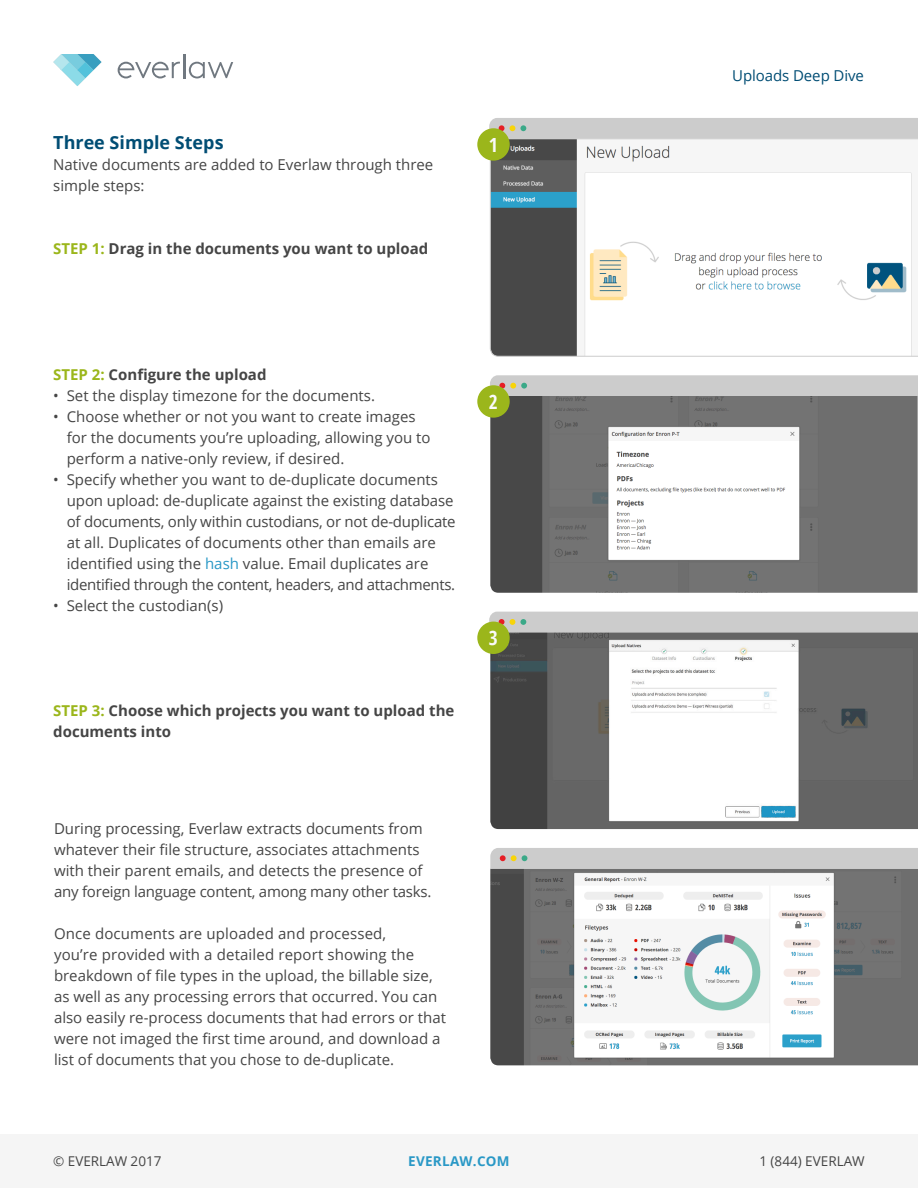
<style>
.page{position:relative;width:918px;height:1188px;background:#fff}
.page>*{position:absolute;margin:0;border:0;box-sizing:border-box;transform-origin:0 0}
.t1{font:700 condensed 19.5px "Open Sans";color:#fafafa}
.t2{font:700 18px "Open Sans";color:#004d74}
.t3{font:15px/21px "Open Sans";color:#454545}
.t4{font:700 15px/21px "Open Sans";color:#454545}
.t5{font:15px "Open Sans";letter-spacing:-.005em;color:#004d74}
.t6{font:13.5px "Open Sans";color:#454545}
.t7{font:700 13.5px "Open Sans";letter-spacing:.02em;color:#2998c6}
.s1{color:#9bb61b}
.s2{color:#2998c6}
</style>
<div class="page">
<div style="left:0;top:1134px;width:918px;height:54px;background:#f5f5f5"></div>
<svg style="left:189px;top:62px;width:44px;height:16px"></svg>
<svg style="left:118px;top:62px;width:62px;height:16px"></svg>
<hr style="left:184px;top:54px;width:2px;height:24px;background:#707880">
<svg style="left:53px;top:54px;width:49px;height:32px"></svg>
<img style="left:490px;top:869px;width:428px;height:196px">
<div style="left:490px;top:848px;width:428px;height:21px;background:#ccc"></div>
<img style="left:490px;top:396px;width:428px;height:197px">
<div style="left:490px;top:375px;width:428px;height:21px;background:#ccc"></div>
<div style="left:477px;top:385px;width:33px;height:33px;background:#9bb61b;border-radius:50%"></div>
<img style="left:490px;top:632px;width:428px;height:197px">
<div style="left:489px;top:612px;width:429px;height:20px;background:#ccc"></div>
<div style="left:477px;top:622px;width:33px;height:32px;background:#9bb61b;border-radius:50%"></div>
<svg style="left:490px;top:139px;width:428px;height:218px"></svg>
<div style="left:489px;top:118px;width:429px;height:21px;background:#ccc"></div>
<div style="left:477px;top:128px;width:33px;height:33px;background:#9bb61b;border-radius:50%"></div>
<p class="t2" style="left:53px;top:130px;width:172px">Three Simple Steps</p>
<p class="t3" style="left:53px;top:153px;width:382px">Native documents are added to Everlaw through three simple steps:</p>
<p class="t4" style="left:53px;top:237px;width:377px"><span class="s1">STEP 1:</span> Drag in the documents you want to upload</p>
<p class="t1" style="left:489px;top:131px;width:11px">1</p>
<p class="t4" style="left:53px;top:363px;width:215px"><span class="s1">STEP 2:</span> Configure the upload</p>
<p class="t3" style="left:53px;top:384px;width:323px">• Set the display timezone for the documents.</p>
<p class="t3" style="left:67px;top:405px;width:365px;text-indent:-14px">• Choose whether or not you want to create images for the documents you’re uploading, allowing you to perform a native-only review, if desired.</p>
<p class="t3" style="left:67px;top:468px;width:390px;text-indent:-14px">• Specify whether you want to de-duplicate documents upon upload: de-duplicate against the existing database of documents, only within custodians, or not de-duplicate at all. Duplicates of documents other than emails are identified using the <span class="s2">hash</span> value. Email duplicates are identified through the content, headers, and attachments.</p>
<p class="t3" style="left:53px;top:594px;width:171px">• Select the custodian(s)</p>
<p class="t4" style="left:53px;top:699px;width:403px"><span class="s1">STEP 3:</span> Choose which projects you want to upload the documents into</p>
<p class="t3" style="left:54px;top:818px;width:379px">During processing, Everlaw extracts documents from whatever their file structure, associates attachments with their parent emails, and detects the presence of any foreign language content, among many other tasks.</p>
<p class="t3" style="left:54px;top:923px;width:385px">Once documents are uploaded and processed,<br>you’re provided with a detailed report showing the breakdown of file types in the upload, the billable size, as well as any processing errors that occurred. You can</p>
<p class="t3" style="left:54px;top:1007px;width:394px">also easily re-process documents that had errors or that</p>
<p class="t3" style="left:54px;top:1028px;width:388px">were not imaged the first time around, and download a</p>
<p class="t3" style="left:54px;top:1049px;width:342px">list of documents that you chose to de-duplicate.</p>
<p class="t1" style="left:489px;top:388px;width:11px">2</p>
<p class="t1" style="left:489px;top:625px;width:11px">3</p>
<p class="t5" style="left:732px;top:65px;width:133px">Uploads Deep Dive</p>
<p class="t6" style="left:53px;top:1152px;width:110px">© EVERLAW 2017</p>
<p class="t7" style="left:408px;top:1152px;width:103px">EVERLAW.COM</p>
<p class="t6" style="left:759px;top:1152px;width:107px">1 (844) EVERLAW</p>
</div>
